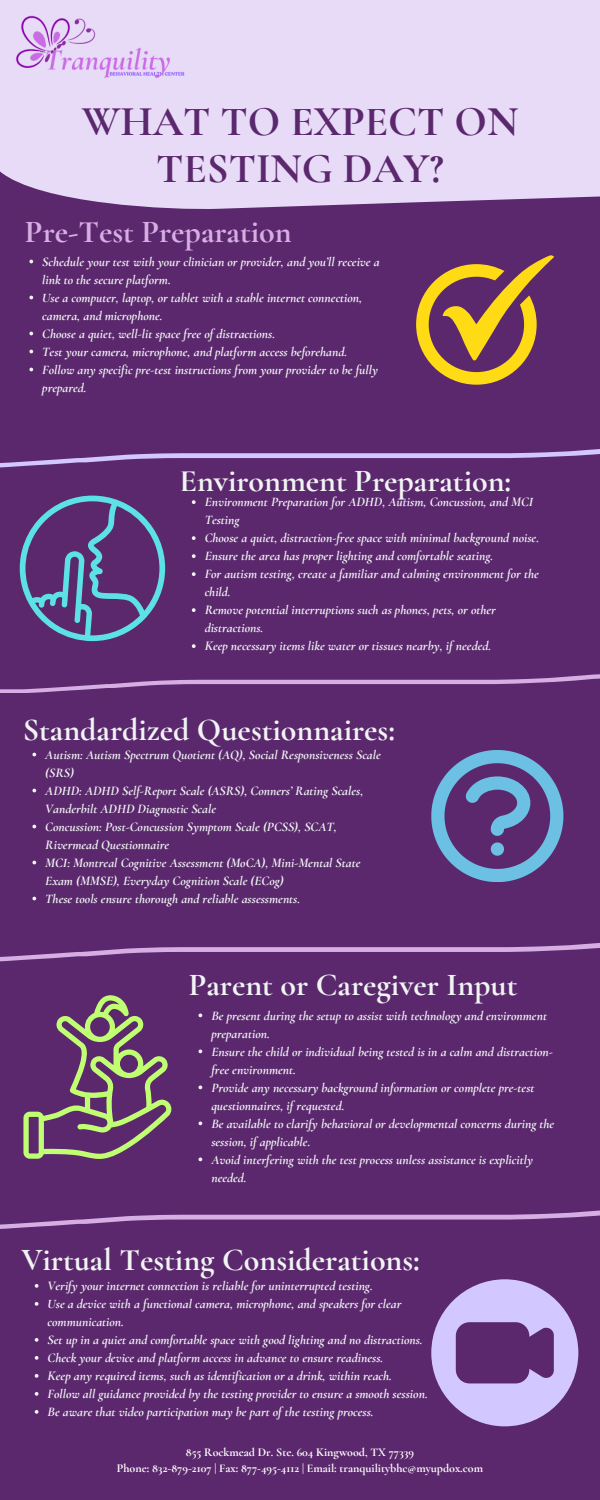
<style>
.page{position:relative;width:600px;height:1500px;background:#5b286d}
.page>*{position:absolute;margin:0;border:0;box-sizing:border-box;transform-origin:0 0}
.t1{font:700 42.5px/46.5px "Cormorant Garamond";color:#5b286d;text-align:center}
.t2{font:700 32px "Cormorant Garamond";color:#f0f4f3}
.t3{font:700 32px "Cormorant Garamond";color:#d6aee4}
.t4{font:italic 700 13.3px/18px "Cormorant Garamond";color:#f0f4f3}
.t5{font:700 12px/16.5px "Cormorant Garamond";color:#fff;text-align:center}
</style>
<div class="page">
<svg style="left:0;top:674px;width:600px;height:19px"></svg>
<svg style="left:0;top:943px;width:600px;height:19px"></svg>
<svg style="left:0;top:1210px;width:600px;height:19px"></svg>
<svg style="left:0;top:449px;width:600px;height:19px"></svg>
<div style="left:0;top:0;width:600px;height:209px;background:#e8dbf8"></div>
<svg style="left:20px;top:496px;width:145px;height:145px"></svg>
<svg style="left:431px;top:750px;width:132px;height:132px"></svg>
<svg style="left:23px;top:995px;width:149px;height:164px"></svg>
<svg style="left:431px;top:1279px;width:147px;height:147px"></svg>
<svg style="left:416px;top:255px;width:138px;height:130px"></svg>
<img style="left:12px;top:11px;width:177px;height:75px">
<svg style="left:29px;top:260px;width:4px;height:3px"></svg>
<svg style="left:29px;top:296px;width:4px;height:3px"></svg>
<svg style="left:29px;top:332px;width:4px;height:3px"></svg>
<svg style="left:29px;top:350px;width:4px;height:3px"></svg>
<svg style="left:29px;top:368px;width:4px;height:3px"></svg>
<svg style="left:192px;top:500px;width:4px;height:4px"></svg>
<svg style="left:192px;top:536px;width:4px;height:4px"></svg>
<svg style="left:192px;top:554px;width:4px;height:4px"></svg>
<svg style="left:192px;top:572px;width:4px;height:4px"></svg>
<svg style="left:192px;top:608px;width:4px;height:4px"></svg>
<svg style="left:192px;top:644px;width:4px;height:4px"></svg>
<svg style="left:32px;top:753px;width:4px;height:3px"></svg>
<svg style="left:32px;top:789px;width:4px;height:3px"></svg>
<svg style="left:32px;top:825px;width:4px;height:3px"></svg>
<svg style="left:32px;top:861px;width:4px;height:3px"></svg>
<svg style="left:32px;top:897px;width:4px;height:3px"></svg>
<svg style="left:35px;top:1284px;width:3px;height:4px"></svg>
<svg style="left:35px;top:1302px;width:3px;height:4px"></svg>
<svg style="left:35px;top:1338px;width:3px;height:4px"></svg>
<svg style="left:35px;top:1356px;width:3px;height:4px"></svg>
<svg style="left:35px;top:1374px;width:3px;height:4px"></svg>
<svg style="left:35px;top:1392px;width:3px;height:4px"></svg>
<svg style="left:35px;top:1410px;width:3px;height:4px"></svg>
<p class="t1" style="left:82px;top:99px;width:438px">WHAT TO EXPECT ON<br>TESTING DAY?</p>
<p class="t3" style="left:25px;top:212px;width:268px">Pre-Test Preparation</p>
<p class="t4" style="left:42px;top:252px;width:339px">Schedule your test with your clinician or provider, and you’ll receive a link to the secure platform.</p>
<p class="t4" style="left:42px;top:288px;width:322px">Use a computer, laptop, or tablet with a stable internet connection, camera, and microphone.</p>
<p class="t4" style="left:42px;top:324px;width:234px">Choose a quiet, well-lit space free of distractions.</p>
<p class="t4" style="left:42px;top:342px;width:306px">Test your camera, microphone, and platform access beforehand.</p>
<p class="t4" style="left:42px;top:360px;width:337px">Follow any specific pre-test instructions from your provider to be fully prepared.</p>
<h1 class="t2" style="left:179px;top:461px;width:333px">Environment Preparation:</h1>
<h2 class="t4" style="left:205px;top:493px;width:330px">Environment Preparation for ADHD, Autism, Concussion, and MCI<br>Testing</h2>
<p class="t4" style="left:205px;top:529px;width:336px">Choose a quiet, distraction-free space with minimal background noise.</p>
<p class="t4" style="left:205px;top:547px;width:290px">Ensure the area has proper lighting and comfortable seating.</p>
<p class="t4" style="left:205px;top:565px;width:336px">For autism testing, create a familiar and calming environment for the child.</p>
<p class="t4" style="left:205px;top:601px;width:293px">Remove potential interruptions such as phones, pets, or other distractions.</p>
<p class="t4" style="left:205px;top:637px;width:288px">Keep necessary items like water or tissues nearby, if needed.</p>
<p class="t2" style="left:23px;top:711px;width:374px">Standardized Questionnaires:</p>
<p class="t4" style="left:45px;top:745px;width:337px">Autism: Autism Spectrum Quotient (AQ), Social Responsiveness Scale (SRS)</p>
<p class="t4" style="left:45px;top:781px;width:320px">ADHD: ADHD Self-Report Scale (ASRS), Conners’ Rating Scales,<br>Vanderbilt ADHD Diagnostic Scale</p>
<p class="t4" style="left:45px;top:817px;width:293px">Concussion: Post-Concussion Symptom Scale (PCSS), SCAT,<br>Rivermead Questionnaire</p>
<h2 class="t4" style="left:45px;top:853px;width:317px">MCI: Montreal Cognitive Assessment (MoCA), Mini-Mental State<br>Exam (MMSE), Everyday Cognition Scale (ECog)</h2>
<p class="t4" style="left:45px;top:889px;width:256px">These tools ensure thorough and reliable assessments.</p>
<h2 class="t2" style="left:189px;top:965px;width:330px">Parent or Caregiver Input</h2>
<p class="t4" style="left:211px;top:1006px;width:337px">Be present during the setup to assist with technology and environment preparation.</p>
<p class="t4" style="left:211px;top:1042px;width:343px">Ensure the child or individual being tested is in a calm and distraction&shy;free environment.</p>
<p class="t4" style="left:211px;top:1078px;width:325px">Provide any necessary background information or complete pre-test questionnaires, if requested.</p>
<p class="t4" style="left:211px;top:1114px;width:345px">Be available to clarify behavioral or developmental concerns during the session, if applicable.</p>
<p class="t4" style="left:211px;top:1150px;width:323px">Avoid interfering with the test process unless assistance is explicitly needed.</p>
<p class="t2" style="left:21px;top:1240px;width:400px">Virtual Testing Considerations:</p>
<p class="t4" style="left:48px;top:1277px;width:327px">Verify your internet connection is reliable for uninterrupted testing.</p>
<h2 class="t4" style="left:48px;top:1295px;width:356px">Use a device with a functional camera, microphone, and speakers for clear communication.</h2>
<p class="t4" style="left:48px;top:1331px;width:377px">Set up in a quiet and comfortable space with good lighting and no distractions.</p>
<p class="t4" style="left:48px;top:1349px;width:337px">Check your device and platform access in advance to ensure readiness.</p>
<p class="t4" style="left:48px;top:1367px;width:346px">Keep any required items, such as identification or a drink, within reach.</p>
<p class="t4" style="left:48px;top:1385px;width:382px">Follow all guidance provided by the testing provider to ensure a smooth session.</p>
<p class="t4" style="left:48px;top:1403px;width:328px">Be aware that video participation may be part of the testing process.</p>
<p class="t5" style="left:117px;top:1443px;width:368px">855 Rockmead Dr. Ste. 604 Kingwood, TX 77339<br>Phone: 832-879-2107 | Fax: 877-495-4112 | Email: tranquilitybhc@myupdox.com</p>
</div>
